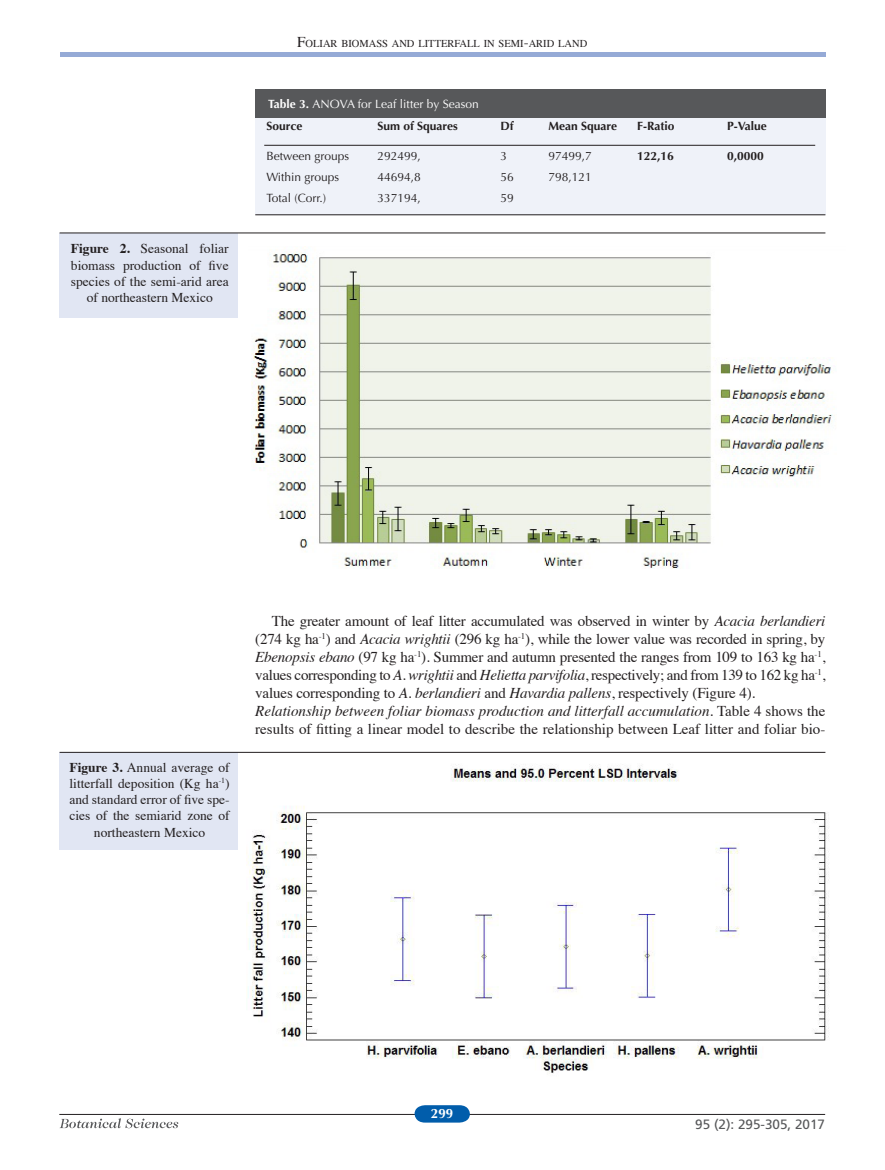
<style>
.page{position:relative;width:885px;height:1170px;background:#fff}
.page>*{position:absolute;margin:0;border:0;box-sizing:border-box;transform-origin:0 0}
.t1{font:15px/18px "Times";letter-spacing:-.015em;color:#231f20}
.t2{font:13.5px/16.2px "Times";color:#231f20;text-align:center}
.t3{font:13.5px "Frutiger";color:#57585a}
.t4{font:700 13.5px "Optima";color:#fff}
.t5{font:12px "Optima";color:#231f20}
.t6{font:700 12px "Optima";color:#231f20}
.t7{font:12px "Optima";color:#fff}
.t8{font:10.5px "Times";color:#231f20}
.s1{font-weight:700}
.s2{font-size:15px}
.s3{font-style:italic}
</style>
<div class="page">
<hr style="left:59px;top:1113px;width:766px;height:1px;background:#231f20">
<svg style="left:414px;top:1105px;width:56px;height:17px"></svg>
<svg style="left:60px;top:1118px;width:118px;height:10px"></svg>
<div style="left:60px;top:233px;width:178px;height:84px;background:#e1e6f3"></div>
<hr style="left:60px;top:232px;width:765px;height:1px;background:#231f20">
<div style="left:255px;top:116px;width:570px;height:98px;background:#eff2f9"></div>
<div style="left:255px;top:89px;width:570px;height:29px;background:#57585a"></div>
<hr style="left:264px;top:145px;width:551px;height:1px;background:#231f20">
<hr style="left:255px;top:214px;width:570px;height:1px;background:#231f20">
<div style="left:60px;top:752px;width:178px;height:97px;background:#e1e6f3"></div>
<hr style="left:60px;top:752px;width:765px;height:1px;background:#231f20">
<div style="left:60px;top:52px;width:765px;height:5px;background:#95aad6"></div>
<img style="left:251px;top:252px;width:582px;height:317px">
<img style="left:246px;top:764px;width:583px;height:309px">
<p class="t2" style="left:71px;top:242px;width:159px"><span class="s1">Figure 2.</span> Seasonal foliar biomass production of five species of the semi-arid area of northeastern Mexico</p>
<p class="t8" style="left:297px;top:39px;width:291px"><span class="s2">F</span>OLIAR BIOMASS AND LITTERFALL IN SEMI<span class="s2">-</span>ARID LAND</p>
<p class="t7" style="left:268px;top:97px;width:212px"><span class="s1">Table 3.</span> ANOVA for Leaf litter by Season</p>
<p class="t6" style="left:266px;top:119px;width:38px">Source</p>
<p class="t6" style="left:377px;top:119px;width:82px">Sum of Squares</p>
<p class="t6" style="left:500px;top:119px;width:15px">Df</p>
<p class="t6" style="left:548px;top:119px;width:70px">Mean Square</p>
<p class="t6" style="left:637px;top:119px;width:39px">F-Ratio</p>
<p class="t6" style="left:727px;top:119px;width:41px">P-Value</p>
<p class="t5" style="left:266px;top:149px;width:84px">Between groups</p>
<p class="t5" style="left:377px;top:149px;width:45px">292499,</p>
<p class="t5" style="left:500px;top:149px;width:8px">3</p>
<p class="t5" style="left:548px;top:149px;width:45px">97499,7</p>
<p class="t6" style="left:637px;top:149px;width:38px">122,16</p>
<p class="t6" style="left:727px;top:149px;width:38px">0,0000</p>
<p class="t5" style="left:266px;top:170px;width:74px">Within groups</p>
<p class="t5" style="left:377px;top:170px;width:45px">44694,8</p>
<p class="t5" style="left:500px;top:170px;width:15px">56</p>
<p class="t5" style="left:548px;top:170px;width:45px">798,121</p>
<p class="t5" style="left:266px;top:191px;width:61px">Total (Corr.)</p>
<p class="t5" style="left:377px;top:191px;width:45px">337194,</p>
<p class="t5" style="left:500px;top:191px;width:15px">59</p>
<p class="t2" style="left:69px;top:760px;width:162px"><span class="s1">Figure 3.</span> Annual average of litterfall deposition (Kg ha<sup>-1</sup>) and standard error of five spe&shy;cies of the semiarid zone of northeastern Mexico</p>
<p class="t1" style="left:255px;top:613px;width:571px;text-indent:16px">The greater amount of leaf litter accumulated was observed in winter by <span class="s3">Acacia berlandieri </span>(274 kg ha<sup>-1</sup>) and <span class="s3">Acacia wrightii</span> (296 kg ha<sup>-1</sup>), while the lower value was recorded in spring, by <span class="s3">Ebenopsis ebano</span> (97 kg ha<sup>-1</sup>). Summer and autumn presented the ranges from 109 to 163 kg ha<sup>-1</sup>, values corresponding to <span class="s3">A. wrightii</span> and <span class="s3">Helietta parvifolia</span>, respectively; and from 139 to 162 kg ha<sup>-1</sup>, values corresponding to <span class="s3">A. berlandieri</span> and <span class="s3">Havardia pallens</span>, respectively (Figure 4).<br><span class="s3">Relationship between foliar biomass production and litterfall accumulation</span>. Table 4 shows the results of fitting a linear model to describe the relationship between Leaf litter and foliar bio-</p>
<p class="t4" style="left:431px;top:1105px;width:24px">299</p>
<p class="t3" style="left:695px;top:1115px;width:131px">95 (2): 295-305, 2017</p>
</div>
